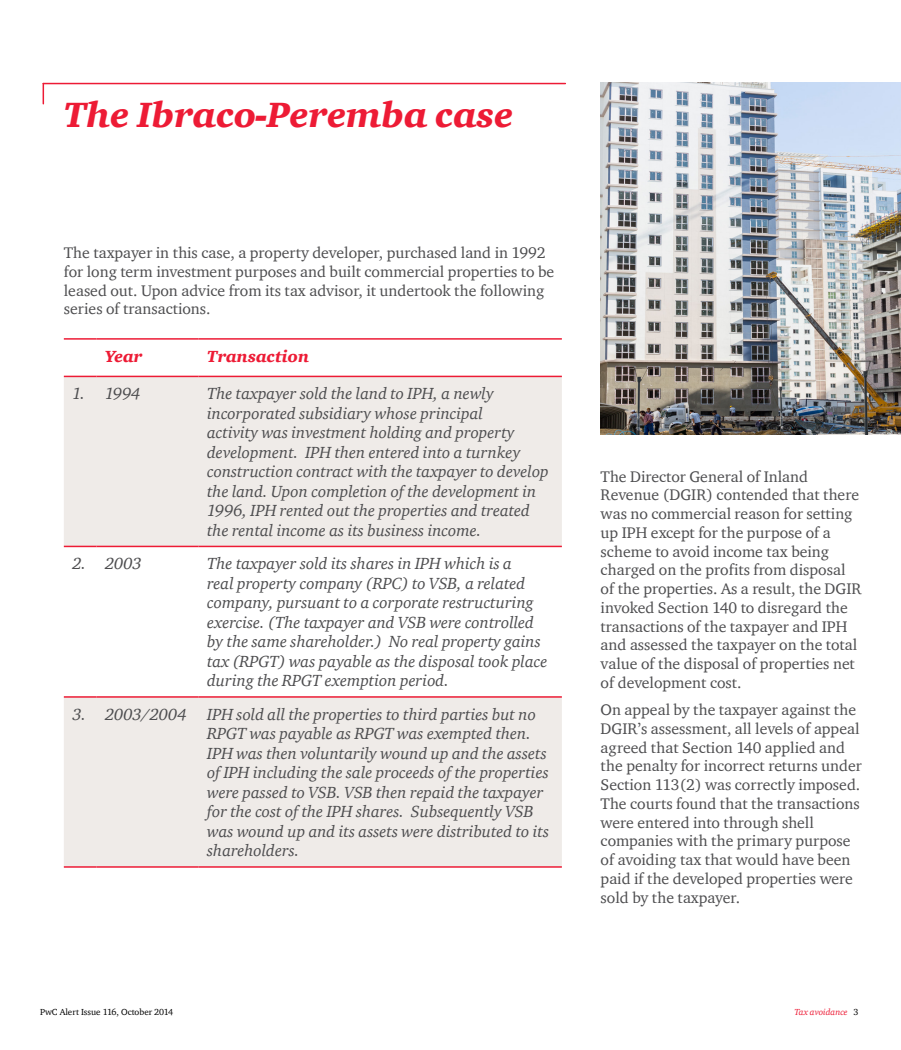
<style>
.page{position:relative;width:901px;height:1050px;background:#fff}
.page>*{position:absolute;margin:0;border:0;box-sizing:border-box;transform-origin:0 0}
.t1{font:italic 900 36px "ITC Charter Com";color:#ed1b35}
.t2{font:italic 16.5px/19.5px "ITC Charter Com";color:#4d4d4f}
.t3{font:italic 900 16.5px "ITC Charter Com";color:#ed1b35}
.t4{font:15.75px/18.8px "ITC Charter Com";color:#4d4d4f}
.t5{font:9px "ITC Charter Com";color:#000}
.t6{font:italic 9px "ITC Charter Com";color:#ed1b35}
.s1{font-style:normal;color:#000}
</style>
<div class="page">
<hr style="left:43px;top:83px;width:522px;height:1px;background:#ed1b35">
<svg style="left:43px;top:84px;width:1px;height:20px"></svg>
<svg style="left:64px;top:375px;width:497px;height:1px"></svg>
<svg style="left:64px;top:377px;width:497px;height:489px;fill:#efebe8"></svg>
<hr style="left:64px;top:338px;width:32px;height:2px;background:#ed1b35">
<hr style="left:96px;top:338px;width:102px;height:2px;background:#ed1b35">
<hr style="left:198px;top:338px;width:363px;height:2px;background:#ed1b35">
<hr style="left:64px;top:376px;width:32px;height:1px;background:#ed1b35">
<hr style="left:96px;top:376px;width:102px;height:1px;background:#ed1b35">
<hr style="left:198px;top:376px;width:363px;height:1px;background:#ed1b35">
<hr style="left:64px;top:546px;width:32px;height:1px;background:#ed1b35">
<hr style="left:96px;top:546px;width:102px;height:1px;background:#ed1b35">
<hr style="left:198px;top:546px;width:363px;height:1px;background:#ed1b35">
<hr style="left:64px;top:696px;width:32px;height:2px;background:#ed1b35">
<hr style="left:96px;top:696px;width:102px;height:2px;background:#ed1b35">
<hr style="left:198px;top:696px;width:363px;height:2px;background:#ed1b35">
<hr style="left:64px;top:866px;width:32px;height:2px;background:#ed1b35">
<hr style="left:96px;top:866px;width:102px;height:2px;background:#ed1b35">
<hr style="left:198px;top:866px;width:363px;height:2px;background:#ed1b35">
<img style="left:600px;top:83px;width:300px;height:352px">
<h1 class="t1" style="left:64px;top:92px;width:450px">The Ibraco-Peremba case</h1>
<p class="t4" style="left:64px;top:243px;width:491px">The taxpayer in this case, a property developer, purchased land in 1992 for long term investment purposes and built commercial properties to be leased out. Upon advice from its tax advisor, it undertook the following series of transactions.</p>
<p class="t3" style="left:105px;top:346px;width:39px">Year</p>
<p class="t3" style="left:207px;top:346px;width:103px">Transaction</p>
<p class="t2" style="left:72px;top:384px;width:69px">1. 1994</p>
<p class="t2" style="left:207px;top:384px;width:343px">The taxpayer sold the land to IPH, a newly incorporated subsidiary whose principal<br>activity was investment holding and property development. IPH then entered into a turnkey construction contract with the taxpayer to develop the land. Upon completion of the development in 1996, IPH rented out the properties and treated the rental income as its business income.</p>
<p class="t2" style="left:72px;top:554px;width:71px">2. 2003</p>
<p class="t2" style="left:207px;top:554px;width:341px">The taxpayer sold its shares in IPH which is a<br>real property company (RPC) to VSB, a related company, pursuant to a corporate restructuring exercise. (The taxpayer and VSB were controlled by the same shareholder.) No real property gains tax (RPGT) was payable as the disposal took place during the RPGT exemption period.</p>
<p class="t2" style="left:72px;top:704px;width:115px">3. 2003/2004</p>
<p class="t2" style="left:207px;top:704px;width:343px">IPH sold all the properties to third parties but no RPGT was payable as RPGT was exempted then.<br>IPH was then voluntarily wound up and the assets of IPH including the sale proceeds of the properties were passed to VSB. VSB then repaid the taxpayer for the cost of the IPH shares. Subsequently VSB was wound up and its assets were distributed to its shareholders.</p>
<p class="t4" style="left:600px;top:467px;width:262px">The Director General of Inland Revenue (DGIR) contended that there was no commercial reason for setting up IPH except for the purpose of a scheme to avoid income tax being charged on the profits from disposal of the properties. As a result, the DGIR invoked Section 140 to disregard the transactions of the taxpayer and IPH and assessed the taxpayer on the total value of the disposal of properties net of development cost.</p>
<p class="t4" style="left:600px;top:700px;width:262px">On appeal by the taxpayer against the DGIR’s assessment, all levels of appeal agreed that Section 140 applied and the penalty for incorrect returns under Section 113(2) was correctly imposed.<br>The courts found that the transactions were entered into through shell companies with the primary purpose of avoiding tax that would have been paid if the developed properties were sold by the taxpayer.</p>
<p class="t5" style="left:40px;top:1006px;width:135px">PwC Alert Issue 116, October 2014</p>
<p class="t6" style="left:794px;top:1007px;width:65px">Tax avoidance <span class="s1">3</span></p>
</div>
